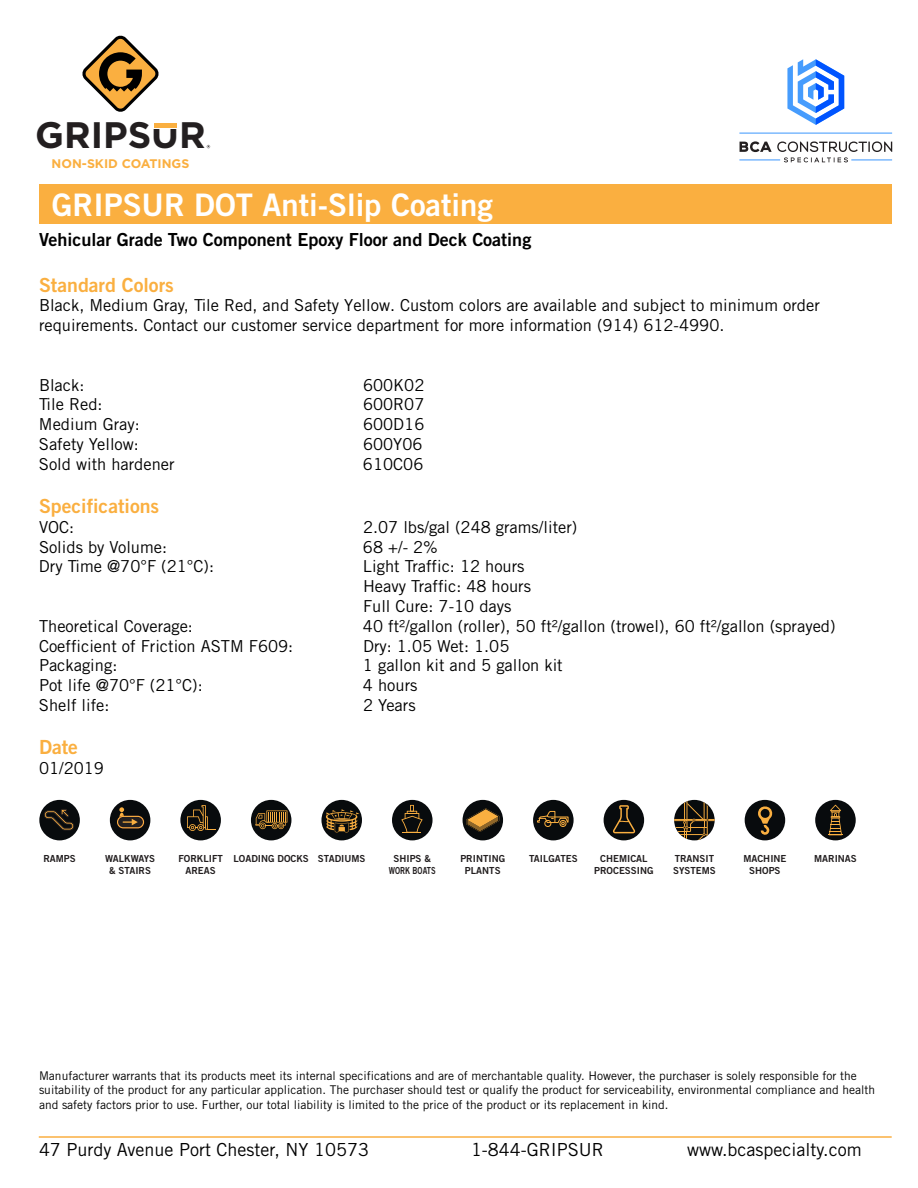
<style>
.page{position:relative;width:918px;height:1188px;background:#fff}
.page>*{position:absolute;margin:0;border:0;box-sizing:border-box;transform-origin:0 0}
.t1{font:700 36.9px "Gotham";color:#231f20}
.t2{font:31.05px "Trade Gothic Bold Two";color:#fff}
.t3{font:19.5px "Trade Gothic Bold Two";color:#faaf40}
.t4{font:18px "Trade Gothic";color:#000}
.t5{font:18px "Trade Gothic Bold Two";color:#000}
.t6{font:16.5px/19.8px "Trade Gothic";color:#000}
.t7{font:700 12.45px "Gotham";color:#faaf40}
.t8{font:12px/14.4px "Trade Gothic";color:#000}
.t9{font:9.75px/11.7px "Trade Gothic Bold Two";color:#231f20;text-align:center}
</style>
<div class="page">
<div style="left:39px;top:800px;width:41px;height:40px;background:#080b0d;border-radius:50%"></div>
<div style="left:110px;top:800px;width:40px;height:40px;background:#080b0d;border-radius:50%"></div>
<div style="left:180px;top:800px;width:41px;height:40px;background:#080b0d;border-radius:50%"></div>
<div style="left:251px;top:800px;width:40px;height:40px;background:#080b0d;border-radius:50%"></div>
<div style="left:321px;top:800px;width:41px;height:40px;background:#080b0d;border-radius:50%"></div>
<div style="left:392px;top:800px;width:41px;height:40px;background:#080b0d;border-radius:50%"></div>
<div style="left:463px;top:800px;width:40px;height:40px;background:#080b0d;border-radius:50%"></div>
<div style="left:533px;top:800px;width:41px;height:40px;background:#080b0d;border-radius:50%"></div>
<div style="left:604px;top:800px;width:40px;height:40px;background:#080b0d;border-radius:50%"></div>
<div style="left:745px;top:800px;width:40px;height:40px;background:#080b0d;border-radius:50%"></div>
<div style="left:815px;top:800px;width:41px;height:40px;background:#080b0d;border-radius:50%"></div>
<svg style="left:187px;top:805px;width:29px;height:26px"></svg>
<svg style="left:828px;top:805px;width:15px;height:30px"></svg>
<svg style="left:255px;top:810px;width:32px;height:19px"></svg>
<svg style="left:401px;top:805px;width:22px;height:28px"></svg>
<svg style="left:44px;top:809px;width:30px;height:21px"></svg>
<svg style="left:117px;top:807px;width:27px;height:21px"></svg>
<svg style="left:326px;top:809px;width:34px;height:24px"></svg>
<svg style="left:466px;top:808px;width:33px;height:24px"></svg>
<div style="left:544px;top:820px;width:7px;height:7px;border:1px solid #faaf40;border-radius:50%"></div>
<div style="left:560px;top:820px;width:6px;height:7px;border:1px solid #faaf40;border-radius:50%"></div>
<svg style="left:537px;top:811px;width:32px;height:14px"></svg>
<svg style="left:674px;top:800px;width:41px;height:40px"></svg>
<svg style="left:613px;top:805px;width:22px;height:28px"></svg>
<svg style="left:758px;top:806px;width:15px;height:29px"></svg>
<hr style="left:39px;top:1136px;width:853px;height:2px;background:#faaf40">
<svg style="left:739px;top:133px;width:153px;height:1px"></svg>
<svg style="left:739px;top:141px;width:153px;height:21px"></svg>
<svg style="left:787px;top:59px;width:57px;height:66px"></svg>
<div style="left:39px;top:184px;width:853px;height:40px;background:#faaf40"></div>
<svg style="left:82px;top:35px;width:77px;height:77px"></svg>
<svg style="left:154px;top:123px;width:23px;height:5px"></svg>
<hr style="left:154px;top:123px;width:22px;height:4px;background:#faaf40">
<h1 class="t1" style="left:35px;top:111px;width:172px">GRIPSUR</h1>
<p class="t7" style="left:52px;top:155px;width:139px">NON-SKID COATINGS</p>
<h2 class="t2" style="left:52px;top:186px;width:443px">GRIPSUR DOT Anti-Slip Coating</h2>
<p class="t5" style="left:39px;top:228px;width:494px">Vehicular Grade Two Component Epoxy Floor and Deck Coating</p>
<p class="t3" style="left:39px;top:273px;width:136px">Standard Colors</p>
<p class="t6" style="left:39px;top:295px;width:782px">Black, Medium Gray, Tile Red, and Safety Yellow. Custom colors are available and subject to minimum order requirements. Contact our customer service department for more information (914) 612-4990.</p>
<p class="t6" style="left:39px;top:375px;width:47px">Black:</p>
<p class="t6" style="left:363px;top:375px;width:63px">600K02</p>
<p class="t6" style="left:39px;top:394px;width:65px">Tile Red:</p>
<p class="t6" style="left:363px;top:394px;width:63px">600R07</p>
<p class="t6" style="left:39px;top:414px;width:102px">Medium Gray:</p>
<p class="t6" style="left:363px;top:414px;width:63px">600D16</p>
<p class="t6" style="left:39px;top:434px;width:101px">Safety Yellow:</p>
<p class="t6" style="left:363px;top:434px;width:61px">600Y06</p>
<p class="t6" style="left:39px;top:454px;width:137px">Sold with hardener</p>
<p class="t6" style="left:363px;top:454px;width:62px">610C06</p>
<p class="t3" style="left:39px;top:494px;width:122px">Specifications</p>
<p class="t6" style="left:39px;top:517px;width:37px">VOC:</p>
<p class="t6" style="left:363px;top:517px;width:216px">2.07 lbs/gal (248 grams/liter)</p>
<p class="t6" style="left:39px;top:537px;width:130px">Solids by Volume:</p>
<p class="t6" style="left:363px;top:537px;width:76px">68 +/- 2%</p>
<p class="t6" style="left:39px;top:556px;width:177px">Dry Time @70°F (21°C):</p>
<p class="t6" style="left:363px;top:556px;width:170px">Light Traffic: 12 hours<br>Heavy Traffic: 48 hours<br>Full Cure: 7-10 days</p>
<p class="t6" style="left:39px;top:616px;width:155px">Theoretical Coverage:</p>
<p class="t6" style="left:363px;top:616px;width:474px">40 ft²/gallon (roller), 50 ft²/gallon (trowel), 60 ft²/gallon (sprayed)</p>
<p class="t6" style="left:39px;top:636px;width:256px">Coefficient of Friction ASTM F609:</p>
<p class="t6" style="left:363px;top:636px;width:148px">Dry: 1.05 Wet: 1.05</p>
<p class="t6" style="left:39px;top:655px;width:80px">Packaging:</p>
<p class="t6" style="left:363px;top:655px;width:201px">1 gallon kit and 5 gallon kit</p>
<p class="t6" style="left:39px;top:675px;width:165px">Pot life @70°F (21°C):</p>
<p class="t6" style="left:363px;top:675px;width:56px">4 hours</p>
<p class="t6" style="left:39px;top:695px;width:72px">Shelf life:</p>
<p class="t6" style="left:363px;top:695px;width:54px">2 Years</p>
<p class="t3" style="left:39px;top:735px;width:40px">Date</p>
<p class="t6" style="left:39px;top:758px;width:67px">01/2019</p>
<p class="t9" style="left:43px;top:853px;width:34px">RAMPS</p>
<p class="t9" style="left:105px;top:853px;width:52px">WALKWAYS &amp; STAIRS</p>
<p class="t9" style="left:179px;top:853px;width:46px">FORKLIFT<br>AREAS</p>
<p class="t9" style="left:234px;top:853px;width:133px">LOADING DOCKS STADIUMS</p>
<p class="t9" style="left:389px;top:853px;width:48px">SHIPS &amp;<br>WORK BOATS</p>
<p class="t9" style="left:460px;top:853px;width:46px">PRINTING<br>PLANTS</p>
<p class="t9" style="left:529px;top:853px;width:50px">TAILGATES</p>
<p class="t9" style="left:594px;top:853px;width:61px">CHEMICAL<br>PROCESSING</p>
<p class="t9" style="left:673px;top:853px;width:44px;text-align:left">TRANSIT<br>SYSTEMS</p>
<p class="t9" style="left:743px;top:853px;width:45px">MACHINE<br>SHOPS</p>
<p class="t9" style="left:814px;top:853px;width:44px">MARINAS</p>
<p class="t8" style="left:39px;top:1068px;width:838px">Manufacturer warrants that its products meet its internal specifications and are of merchantable quality. However, the purchaser is solely responsible for the suitability of the product for any particular application. The purchaser should test or qualify the product for serviceability, environmental compliance and health and safety factors prior to use. Further, our total liability is limited to the price of the product or its replacement in kind.</p>
<p class="t4" style="left:39px;top:1139px;width:332px">47 Purdy Avenue Port Chester, NY 10573</p>
<p class="t4" style="left:471px;top:1139px;width:134px">1-844-GRIPSUR</p>
<p class="t4" style="left:687px;top:1139px;width:176px">www.bcaspecialty.com</p>
</div>
